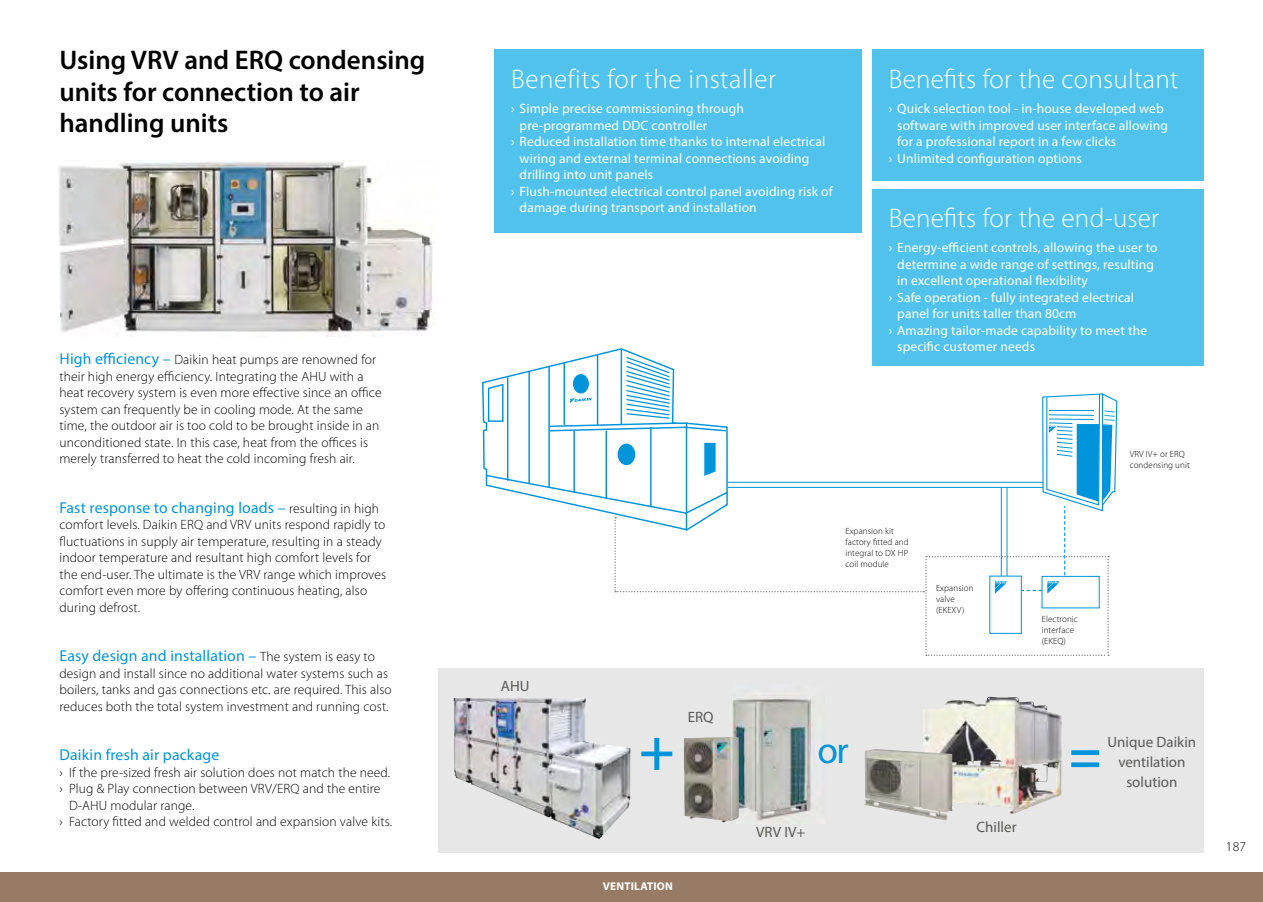
<style>
.page{position:relative;width:1263px;height:902px;background:#fff}
.page>*{position:absolute;margin:0;border:0;box-sizing:border-box;transform-origin:0 0}
.t1{font:600 60px "Myriad Pro";color:#0095db}
.t2{font:600 60px "Myriad Pro";color:#0095db;scale:.9 1}
.t3{font:37.5px "Myriad Pro";color:#0095db}
.t4{font:300 27px "Myriad Pro";letter-spacing:.01em;color:#fff}
.t5{font:600 27px/31.5px "Myriad Pro";color:#000}
.t6{font:15.75px "Myriad Pro";letter-spacing:.01em;color:#0095db}
.t7{font:15px/20px "Myriad Pro";color:#5a5a59;text-align:center}
.t8{font:300 13.5px/16.5px "Myriad Pro";letter-spacing:.01em;color:#000}
.t9{font:13.5px "Myriad Pro";letter-spacing:.01em;color:#fff}
.t10{font:700 11.25px "Myriad Pro";letter-spacing:.02em;color:#fff}
.t11{font:300 9px/10.8px "Myriad Pro";letter-spacing:.01em;color:#000}
.s1{font-weight:400;font-size:15.75px;color:#0095db}
.s2{font-weight:300;font-size:13.5px;color:#000}
</style>
<div class="page">
<div style="left:0;top:872px;width:1263px;height:29px;background:#977b65"></div>
<img style="left:57px;top:160px;width:377px;height:176px">
<div style="left:438px;top:668px;width:765px;height:184px;background:#e7e7e7"></div>
<img style="left:454px;top:697px;width:176px;height:142px">
<img style="left:923px;top:696px;width:139px;height:118px">
<img style="left:864px;top:749px;width:88px;height:71px">
<img style="left:731px;top:698px;width:81px;height:123px">
<img style="left:684px;top:736px;width:55px;height:86px">
<div style="left:495px;top:49px;width:367px;height:183px;background:#51c2ec"></div>
<div style="left:872px;top:49px;width:331px;height:132px;background:#51c2ec"></div>
<div style="left:872px;top:190px;width:331px;height:176px;background:#51c2ec"></div>
<svg style="left:482px;top:348px;width:636px;height:308px"></svg>
<h3 class="t5" style="left:59px;top:44px;width:367px">Using VRV and ERQ condensing units for connection to air handling units</h3>
<p class="t8" style="left:59px;top:351px;width:324px"><span class="s1">High efficiency –</span> Daikin heat pumps are renowned for their high energy efficiency. Integrating the AHU with a heat recovery system is even more effective since an office system can frequently be in cooling mode. At the same time, the outdoor air is too cold to be brought inside in an unconditioned state. In this case, heat from the offices is merely transferred to heat the cold incoming fresh air.</p>
<p class="t6" style="left:59px;top:497px;width:321px">Fast response to changing loads – <span class="s2">resulting in high</span></p>
<p class="t8" style="left:59px;top:516px;width:328px">comfort levels. Daikin ERQ and VRV units respond rapidly to fluctuations in supply air temperature, resulting in a steady indoor temperature and resultant high comfort levels for the end-user. The ultimate is the VRV range which improves comfort even more by offering continuous heating, also during defrost.</p>
<p class="t6" style="left:59px;top:646px;width:317px">Easy design and installation – <span class="s2">The system is easy to</span></p>
<p class="t8" style="left:59px;top:664px;width:334px">design and install since no additional water systems such as boilers, tanks and gas connections etc. are required. This also reduces both the total system investment and running cost.</p>
<p class="t6" style="left:59px;top:745px;width:161px">Daikin fresh air package</p>
<p class="t8" style="left:59px;top:764px;width:332px">› If the pre-sized fresh air solution does not match the need.</p>
<p class="t8" style="left:59px;top:780px;width:322px">› Plug &amp; Play connection between VRV/ERQ and the entire</p>
<p class="t8" style="left:69px;top:796px;width:127px">D-AHU modular range.</p>
<p class="t8" style="left:59px;top:813px;width:334px">› Factory fitted and welded control and expansion valve kits.</p>
<h3 class="t4" style="left:511px;top:63px;width:266px">Benefits for the installer</h3>
<p class="t9" style="left:511px;top:100px;width:234px">› Simple precise commissioning through</p>
<p class="t9" style="left:520px;top:117px;width:189px">pre-programmed DDC controller</p>
<p class="t9" style="left:511px;top:133px;width:316px">› Reduced installation time thanks to internal electrical</p>
<p class="t9" style="left:520px;top:150px;width:291px">wiring and external terminal connections avoiding</p>
<p class="t9" style="left:520px;top:166px;width:135px">drilling into unit panels</p>
<p class="t9" style="left:511px;top:183px;width:323px">› Flush-mounted electrical control panel avoiding risk of</p>
<p class="t9" style="left:520px;top:199px;width:239px">damage during transport and installation</p>
<h3 class="t4" style="left:889px;top:63px;width:291px">Benefits for the consultant</h3>
<p class="t9" style="left:889px;top:100px;width:276px">› Quick selection tool - in-house developed web</p>
<p class="t9" style="left:897px;top:117px;width:272px">software with improved user interface allowing</p>
<p class="t9" style="left:897px;top:133px;width:220px">for a professional report in a few clicks</p>
<p class="t9" style="left:889px;top:150px;width:195px">› Unlimited configuration options</p>
<h3 class="t4" style="left:889px;top:202px;width:272px">Benefits for the end-user</h3>
<p class="t9" style="left:889px;top:239px;width:270px">› Energy-efficient controls, allowing the user to</p>
<p class="t9" style="left:897px;top:256px;width:258px">determine a wide range of settings, resulting</p>
<p class="t9" style="left:897px;top:272px;width:192px">in excellent operational flexibility</p>
<p class="t9" style="left:889px;top:289px;width:247px">› Safe operation - fully integrated electrical</p>
<p class="t9" style="left:897px;top:305px;width:181px">panel for units taller than 80cm</p>
<p class="t9" style="left:889px;top:322px;width:260px">› Amazing tailor-made capability to meet the</p>
<p class="t9" style="left:897px;top:338px;width:139px">specific customer needs</p>
<p class="t7" style="left:501px;top:675px;width:30px">AHU</p>
<h1 class="t1" style="left:639px;top:711px;width:37px">+</h1>
<p class="t7" style="left:688px;top:707px;width:27px">ERQ</p>
<p class="t10" style="left:603px;top:878px;width:72px">VENTILATION</p>
<p class="t11" style="left:845px;top:526px;width:65px">Expansion kit factory fitted and integral to DX HP coil module</p>
<p class="t11" style="left:936px;top:582px;width:39px">Expansion valve (EKEXV)</p>
<p class="t11" style="left:1130px;top:448px;width:62px">VRV IV+ or ERQ condensing unit</p>
<p class="t11" style="left:1042px;top:613px;width:38px">Electronic interface (EKEQ)</p>
<h2 class="t3" style="left:817px;top:727px;width:33px">or</h2>
<p class="t7" style="left:756px;top:822px;width:51px">VRV IV+</p>
<p class="t7" style="left:976px;top:817px;width:42px">Chiller</p>
<h1 class="t2" style="left:1069px;top:716px;width:37px">=</h1>
<p class="t7" style="left:1107px;top:731px;width:90px">Unique Daikin ventilation solution</p>
<p class="t8" style="left:1226px;top:838px;width:22px">187</p>
</div>
